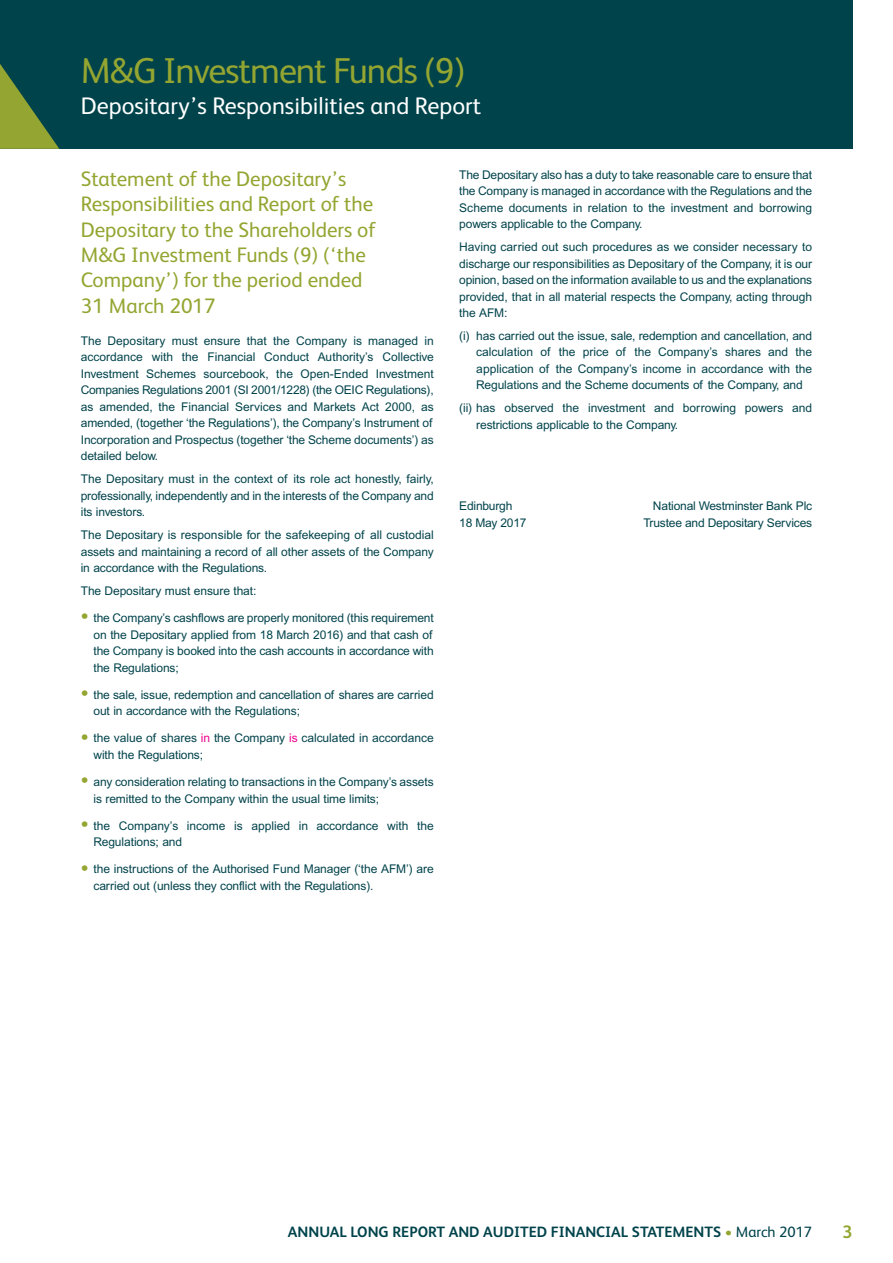
<style>
.page{position:relative;width:893px;height:1263px;background:#fff}
.page>*{position:absolute;margin:0;border:0;box-sizing:border-box;transform-origin:0 0}
.t1{font:36px "FS Albert";letter-spacing:-.03em;color:#94a531}
.t2{font:24px "FS Albert";color:#fff}
.t3{font:21px/25.5px "FS Albert";color:#94a531}
.t4{font:700 18px "FS Albert";color:#94a531}
.t5{font:700 15px "FS Albert";color:#00434b}
.t6{font:12px/16.5px "Arial";letter-spacing:-.01em;color:#00434b;text-align:justify}
.s1{font-size:22.5px;color:#94a531}
.s2{color:#ed028c}
.s3{font-weight:400;color:#94a531}
.s4{font-weight:400}
</style>
<div class="page">
<div style="left:0;top:0;width:853px;height:149px;background:#00434b"></div>
<svg style="left:0;top:64px;width:59px;height:85px"></svg>
<h1 class="t1" style="left:81px;top:59px;width:386px">M&amp;G Investment Funds (9)</h1>
<h2 class="t2" style="left:81px;top:97px;width:402px">Depositary’s Responsibilities and Report</h2>
<h3 class="t3" style="left:81px;top:169px;width:297px">Statement of the Depositary’s<br>Responsibilities and Report of the<br>Depositary to the Shareholders of<br>M&amp;G Investment Funds (9) (‘the<br>Company’) for the period ended<br>31 March 2017</h3>
<p class="t6" style="left:81px;top:333px;width:354px">The Depositary must ensure that the Company is managed in accordance with the Financial Conduct Authority’s Collective Investment Schemes sourcebook, the Open-Ended Investment Companies Regulations 2001 (SI 2001/1228) (the OEIC Regulations), as amended, the Financial Services and Markets Act 2000, as amended, (together ‘the Regulations’), the Company’s Instrument of Incorporation and Prospectus (together ‘the Scheme documents’) as detailed below.</p>
<p class="t6" style="left:81px;top:472px;width:354px">The Depositary must in the context of its role act honestly, fairly, professionally, independently and in the interests of the Company and its investors.</p>
<p class="t6" style="left:81px;top:528px;width:354px">The Depositary is responsible for the safekeeping of all custodial assets and maintaining a record of all other assets of the Company in accordance with the Regulations.</p>
<p class="t6" style="left:81px;top:584px;width:177px">The Depositary must ensure that:</p>
<p class="t6" style="left:94px;top:611px;width:342px;text-indent:-13px"><span class="s1">•</span> the Company’s cashflows are properly monitored (this requirement on the Depositary applied from 18 March 2016) and that cash of the Company is booked into the cash accounts in accordance with the Regulations;</p>
<p class="t6" style="left:94px;top:687px;width:342px;text-indent:-13px"><span class="s1">•</span> the sale, issue, redemption and cancellation of shares are carried out in accordance with the Regulations;</p>
<p class="t6" style="left:94px;top:731px;width:342px;text-indent:-13px"><span class="s1">•</span> the value of shares <span class="s2">in</span> the Company <span class="s2">is</span> calculated in accordance with the Regulations;</p>
<p class="t6" style="left:94px;top:775px;width:342px;text-indent:-13px"><span class="s1">•</span> any consideration relating to transactions in the Company’s assets is remitted to the Company within the usual time limits;</p>
<p class="t6" style="left:94px;top:818px;width:342px;text-indent:-13px"><span class="s1">•</span> the Company’s income is applied in accordance with the<br>Regulations; and</p>
<p class="t6" style="left:94px;top:862px;width:342px;text-indent:-13px"><span class="s1">•</span> the instructions of the Authorised Fund Manager (‘the AFM’) are carried out (unless they conflict with the Regulations).</p>
<p class="t6" style="left:459px;top:167px;width:354px">The Depositary also has a duty to take reasonable care to ensure that the Company is managed in accordance with the Regulations and the Scheme documents in relation to the investment and borrowing powers applicable to the Company.</p>
<p class="t6" style="left:459px;top:240px;width:354px">Having carried out such procedures as we consider necessary to discharge our responsibilities as Depositary of the Company, it is our opinion, based on the information available to us and the explanations provided, that in all material respects the Company, acting through the AFM:</p>
<p class="t6" style="left:476px;top:329px;width:337px;text-indent:-17px">(i) has carried out the issue, sale, redemption and cancellation, and calculation of the price of the Company’s shares and the application of the Company’s income in accordance with the Regulations and the Scheme documents of the Company, and</p>
<p class="t6" style="left:476px;top:401px;width:337px;text-indent:-17px">(ii) has observed the investment and borrowing powers and restrictions applicable to the Company.</p>
<p class="t6" style="left:459px;top:499px;width:55px">Edinburgh</p>
<p class="t6" style="left:653px;top:499px;width:161px">National Westminster Bank Plc</p>
<p class="t6" style="left:459px;top:515px;width:69px">18 May 2017</p>
<p class="t6" style="left:643px;top:515px;width:170px">Trustee and Depositary Services</p>
<p class="t5" style="left:288px;top:1227px;width:526px">ANNUAL LONG REPORT AND AUDITED FINANCIAL STATEMENTS <span class="s3">•</span> <span class="s4">March 2017</span></p>
<h3 class="t4" style="left:842px;top:1225px;width:12px">3</h3>
</div>
